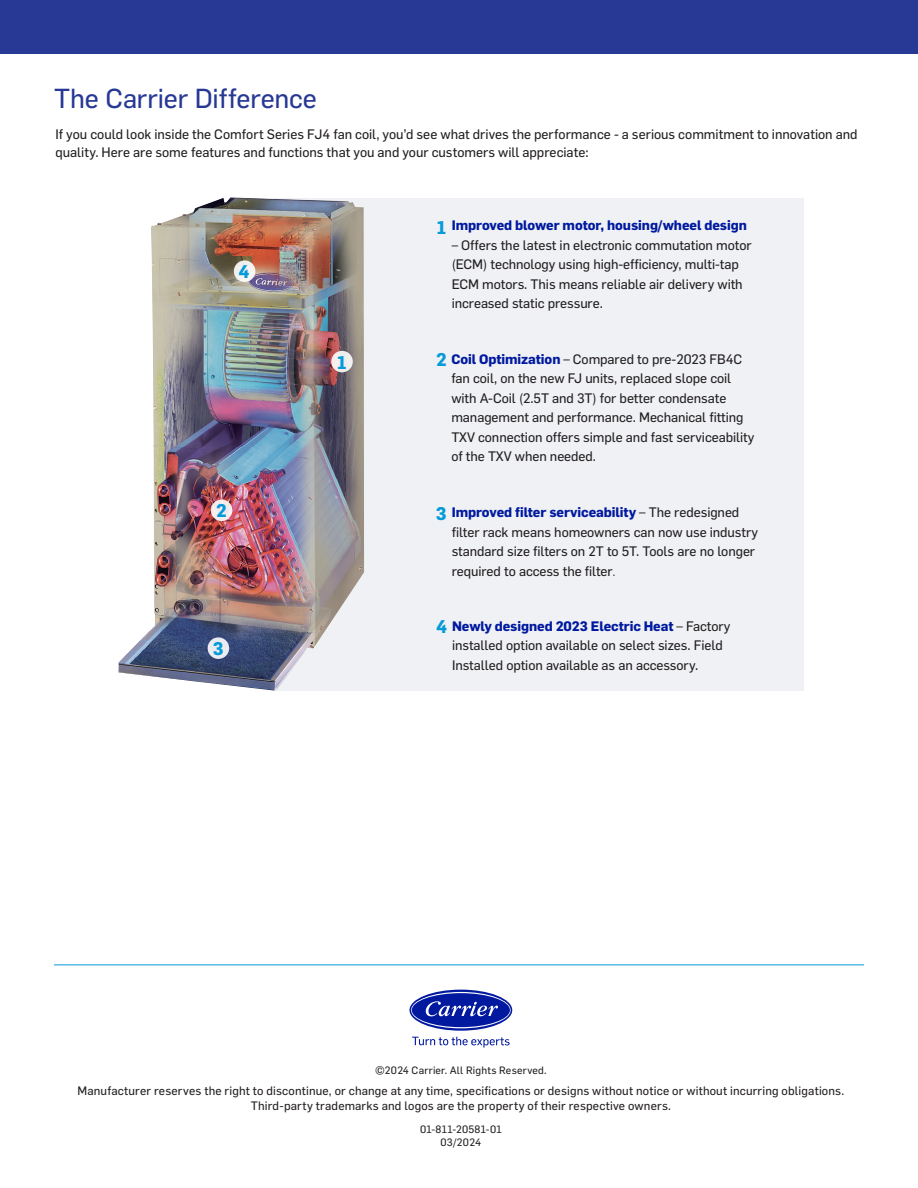
<style>
.page{position:relative;width:918px;height:1188px;background:#fff}
.page>*{position:absolute;margin:0;border:0;box-sizing:border-box;transform-origin:0 0}
.t1{font:27px "Flama Basic";letter-spacing:-.005em;color:#273895}
.t2{font:700 18px "Flama";color:#069ad9}
.t3{font:13.5px/19.5px "Flama Basic";letter-spacing:-.005em;color:#231f20}
.t4{font:700 13.5px "Flama";letter-spacing:-.005em;color:#00199f}
.t5{font:12px "Flama Basic";letter-spacing:.015em;color:#231f20}
.t6{font:10.5px "Flama Basic";letter-spacing:.025em;color:#231f20}
.s1{font-family:"Flama";font-weight:700;color:#00199f}
.s2{font-size:10.5px}
</style>
<div class="page">
<div style="left:274px;top:199px;width:530px;height:492px;background:#eff1f4"></div>
<img style="left:118px;top:197px;width:246px;height:494px">
<div style="left:331px;top:351px;width:22px;height:21px;background:#f0edee;border-radius:50%"></div>
<div style="left:211px;top:500px;width:21px;height:21px;background:#f8ecec;border-radius:50%"></div>
<div style="left:208px;top:637px;width:21px;height:22px;background:#eaecf1;border-radius:50%"></div>
<div style="left:234px;top:260px;width:21px;height:22px;background:#f4f3f0;border-radius:50%"></div>
<div style="left:0;top:0;width:918px;height:54px;background:#273895"></div>
<hr style="left:54px;top:964px;width:810px;height:1px;background:#069ad9">
<svg style="left:412px;top:1037px;width:98px;height:11px"></svg>
<svg style="left:409px;top:990px;width:103px;height:41px"></svg>
<svg style="left:411px;top:992px;width:100px;height:36px"></svg>
<p class="t1" style="left:54px;top:79px;width:265px">The Carrier Difference</p>
<p class="t3" style="left:56px;top:125px;width:804px;line-height:18px">If you could look inside the Comfort Series FJ4 fan coil, you’d see what drives the performance - a serious commitment to innovation and quality. Here are some features and functions that you and your customers will appreciate:</p>
<p class="t2" style="left:238px;top:259px;width:13px">4</p>
<p class="t2" style="left:216px;top:498px;width:12px">2</p>
<p class="t2" style="left:213px;top:636px;width:12px">3</p>
<p class="t2" style="left:337px;top:349px;width:11px">1</p>
<p class="t4" style="left:452px;top:216px;width:297px">Improved blower motor, housing/wheel design</p>
<p class="t3" style="left:452px;top:235px;width:301px">– Offers the latest in electronic commutation motor (ECM) technology using high-efficiency, multi-tap ECM motors. This means reliable air delivery with increased static pressure.</p>
<p class="t2" style="left:437px;top:215px;width:11px">1</p>
<p class="t2" style="left:436px;top:347px;width:12px">2</p>
<p class="t3" style="left:451px;top:348px;width:305px"><span class="s1">Coil Optimization</span> – Compared to pre-2023 FB4C fan coil, on the new FJ units, replaced slope coil with A-Coil (2.5T and 3T) for better condensate management and performance. Mechanical fitting TXV connection offers simple and fast serviceability of the TXV when needed.</p>
<p class="t2" style="left:436px;top:501px;width:12px">3</p>
<p class="t3" style="left:452px;top:502px;width:308px"><span class="s1">Improved filter serviceability</span> – The redesigned filter rack means homeowners can now use industry standard size filters on 2T to 5T. Tools are no longer required to access the filter<span class="s2">.</span></p>
<p class="t2" style="left:436px;top:614px;width:13px">4</p>
<p class="t3" style="left:452px;top:615px;width:280px"><span class="s1">Newly designed 2023 Electric Heat</span> – Factory installed option available on select sizes. Field<br>Installed option available as an accessory.</p>
<p class="t6" style="left:375px;top:1063px;width:173px">©2024 Carrier. All Rights Reserved.</p>
<p class="t5" style="left:78px;top:1083px;width:768px">Manufacturer reserves the right to discontinue, or change at any time, specifications or designs without notice or without incurring obligations.</p>
<p class="t5" style="left:251px;top:1098px;width:422px">Third-party trademarks and logos are the property of their respective owners.</p>
<p class="t6" style="left:420px;top:1122px;width:83px">01-811-20581-01</p>
<p class="t6" style="left:441px;top:1135px;width:42px">03/2024</p>
</div>
